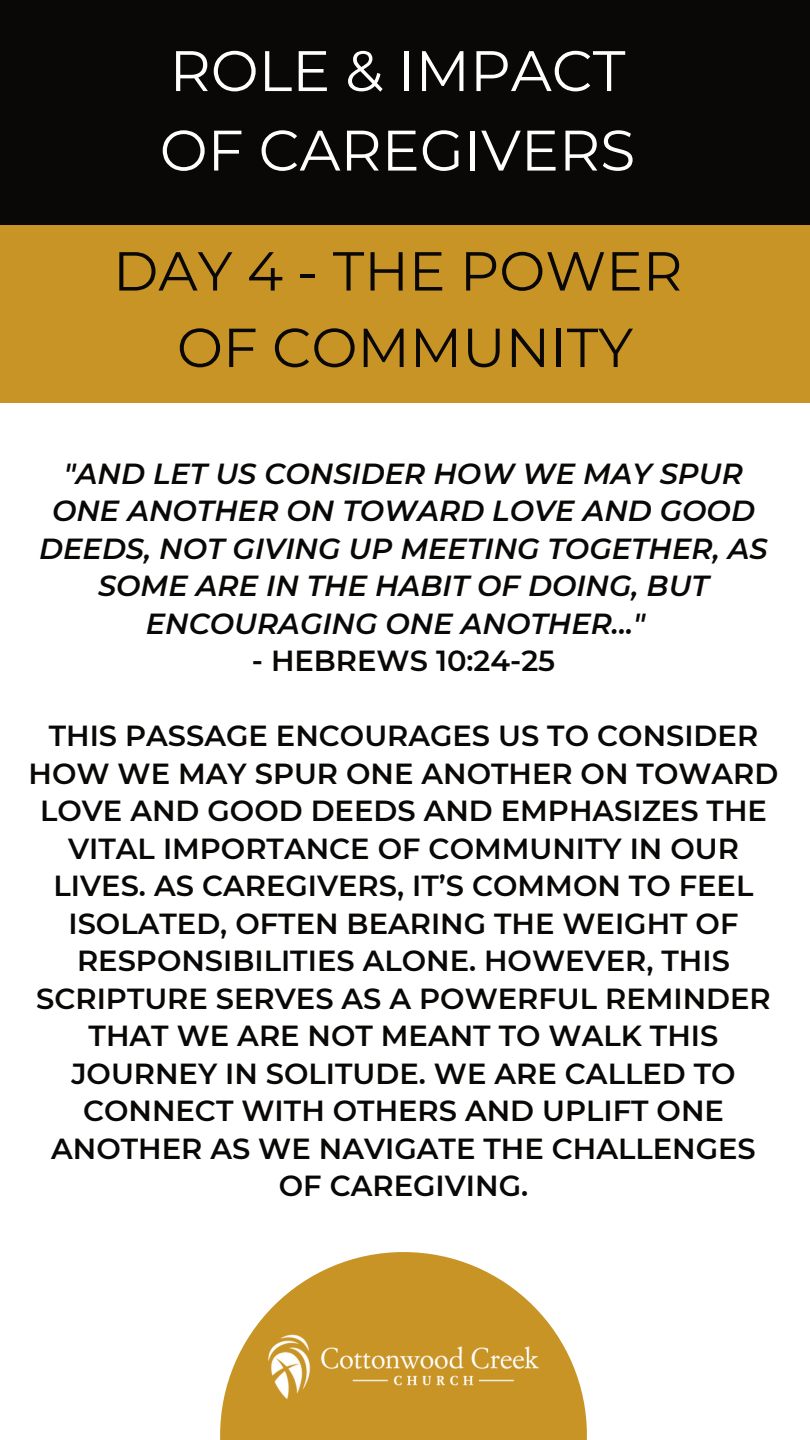
<style>
.page{position:relative;width:810px;height:1440px;background:#fff}
.page>*{position:absolute;margin:0;border:0;box-sizing:border-box;transform-origin:0 0}
.t1{font:57px "Montserrat";color:#fff}
.t2{font:54.8px "Montserrat";color:#090807}
.t3{font:600 29px/37.5px "Montserrat";color:#090807;text-align:center}
.t4{font:italic 600 29px/37.5px "Montserrat";color:#090807;text-align:center}
</style>
<div class="page">
<svg style="left:220px;top:1252px;width:367px;height:188px;fill:#c89425"></svg>
<img style="left:259px;top:1321px;width:289px;height:92px">
<div style="left:0;top:0;width:810px;height:231px;background:#090807"></div>
<div style="left:0;top:225px;width:810px;height:178px;background:#c89425"></div>
<h1 class="t1" style="left:170px;top:36px;width:457px">ROLE &amp; IMPACT</h1>
<p class="t1" style="left:160px;top:115px;width:477px">OF CAREGIVERS</p>
<h1 class="t2" style="left:113px;top:237px;width:571px">DAY 4 - THE POWER</h1>
<p class="t2" style="left:177px;top:314px;width:458px">OF COMMUNITY</p>
<p class="t4" style="left:39px;top:455px;width:730px">"AND LET US CONSIDER HOW WE MAY SPUR ONE ANOTHER ON TOWARD LOVE AND GOOD DEEDS, NOT GIVING UP MEETING TOGETHER, AS SOME ARE IN THE HABIT OF DOING, BUT ENCOURAGING ONE ANOTHER..."</p>
<p class="t3" style="left:252px;top:642px;width:305px">- HEBREWS 10:24-25</p>
<p class="t3" style="left:29px;top:717px;width:751px">THIS PASSAGE ENCOURAGES US TO CONSIDER HOW WE MAY SPUR ONE ANOTHER ON TOWARD LOVE AND GOOD DEEDS AND EMPHASIZES THE VITAL IMPORTANCE OF COMMUNITY IN OUR LIVES. AS CAREGIVERS, IT’S COMMON TO FEEL ISOLATED, OFTEN BEARING THE WEIGHT OF RESPONSIBILITIES ALONE. HOWEVER, THIS SCRIPTURE SERVES AS A POWERFUL REMINDER THAT WE ARE NOT MEANT TO WALK THIS JOURNEY IN SOLITUDE. WE ARE CALLED TO CONNECT WITH OTHERS AND UPLIFT ONE ANOTHER AS WE NAVIGATE THE CHALLENGES OF CAREGIVING.</p>
</div>
